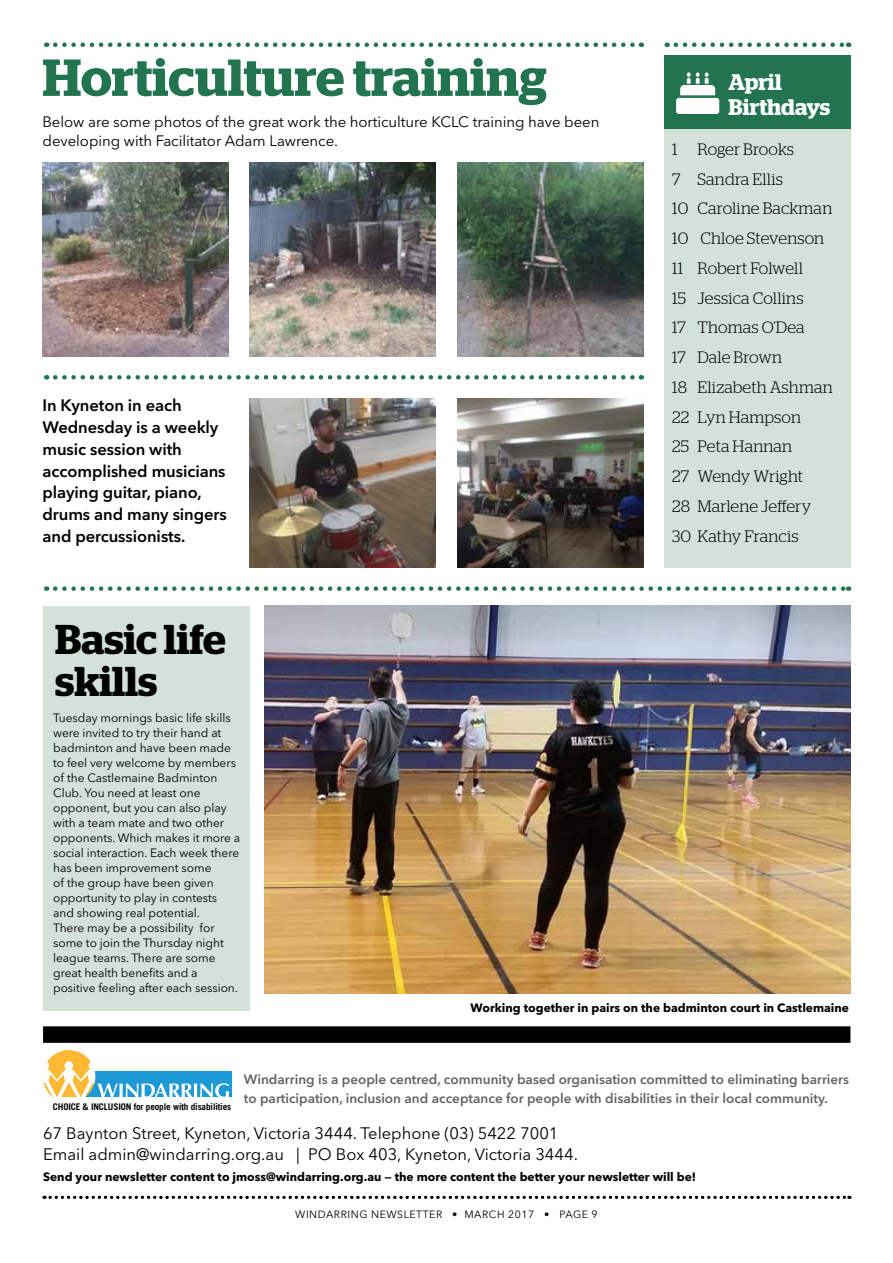
<style>
.page{position:relative;width:893px;height:1263px;background:#fff}
.page>*{position:absolute;margin:0;border:0;box-sizing:border-box;transform-origin:0 0}
.t1{font:600 52.05px "Stag";letter-spacing:.005em;color:#21744f}
.t2{font:600 41.55px/42px "Stag";color:#000}
.t3{font:600 22.5px/25.5px "Stag";color:#fff}
.t4{font:300 16.5px/29.7px "Stag";letter-spacing:.01em;color:#000}
.t5{font:600 16.5px/21.8px "Avenir Next LT Pro";letter-spacing:-.005em;color:#000}
.t6{font:16.5px/21px "Avenir Next LT Pro";color:#000}
.t7{font:15px/19.5px "Avenir Next LT Pro";letter-spacing:-.005em;color:#000}
.t8{font:600 13.5px/19.5px "Avenir Next LT Pro";color:#636466}
.t9{font:12px/15px "Avenir Next LT Pro";letter-spacing:-.005em;color:#000}
.t10{font:700 12px "Avenir Next LT Pro";color:#000}
.t11{font:10.5px "Avenir Next LT Pro";letter-spacing:.05em;color:#000}
.t12{font:700 9.15px "Trade Gothic";letter-spacing:-.015em;color:#000}
</style>
<div class="page">
<div style="left:664px;top:56px;width:186px;height:73px;background:#21744f"></div>
<div style="left:44px;top:606px;width:206px;height:405px;background:#d3e1d8"></div>
<div style="left:43px;top:1050px;width:52px;height:53px;background:#fdb933;border-radius:50%"></div>
<svg style="left:43px;top:1061px;width:186px;height:36px"></svg>
<div style="left:49px;top:1097px;width:184px;height:11px;background:#fff"></div>
<div style="left:43px;top:1026px;width:807px;height:17px;background:#000"></div>
<svg style="left:676px;top:43px;width:173px;height:4px"></svg>
<svg style="left:55px;top:43px;width:587px;height:4px"></svg>
<svg style="left:55px;top:375px;width:587px;height:5px"></svg>
<svg style="left:55px;top:586px;width:794px;height:5px"></svg>
<svg style="left:44px;top:1196px;width:806px;height:3px"></svg>
<div style="left:664px;top:129px;width:186px;height:439px;background:#d3e1d8"></div>
<img style="left:43px;top:162px;width:186px;height:194px">
<img style="left:250px;top:162px;width:186px;height:194px">
<img style="left:250px;top:398px;width:186px;height:169px">
<img style="left:457px;top:398px;width:186px;height:169px">
<img style="left:457px;top:162px;width:186px;height:194px">
<img style="left:265px;top:606px;width:585px;height:388px">
<svg style="left:680px;top:72px;width:35px;height:23px"></svg>
<div style="left:676px;top:98px;width:43px;height:16px;background:#fff;border-radius:3px"></div>
<h1 class="t1" style="left:43px;top:47px;width:506px">Horticulture training</h1>
<p class="t7" style="left:43px;top:112px;width:558px">Below are some photos of the great work the horticulture KCLC training have been developing with Facilitator Adam Lawrence.</p>
<h3 class="t5" style="left:43px;top:395px;width:186px">In Kyneton in each<br>Wednesday is a weekly music session with accomplished musicians playing guitar, piano, drums and many singers and percussionists.</h3>
<h2 class="t2" style="left:55px;top:618px;width:172px">Basic life skills</h2>
<p class="t9" style="left:53px;top:710px;width:189px">Tuesday mornings basic life skills were invited to try their hand at badminton and have been made to feel very welcome by members of the Castlemaine Badminton<br>Club. You need at least one opponent, but you can also play with a team mate and two other opponents. Which makes it more a social interaction. Each week there has been improvement some<br>of the group have been given opportunity to play in contests and showing real potential.<br>There may be a possibility for some to join the Thursday night league teams. There are some great health benefits and a positive feeling after each session.</p>
<h3 class="t3" style="left:729px;top:69px;width:103px">April<br>Birthdays</h3>
<h3 class="t4" style="left:672px;top:134px;width:162px">1 Roger Brooks<br>7 Sandra Ellis<br>10 Caroline Backman<br>10 Chloe Stevenson<br>11 Robert Folwell<br>15 Jessica Collins<br>17 Thomas O’Dea<br>17 Dale Brown<br>18 Elizabeth Ashman<br>22 Lyn Hampson<br>25 Peta Hannan<br>27 Wendy Wright<br>28 Marlene Jeffery<br>30 Kathy Francis</h3>
<p class="t10" style="left:471px;top:1000px;width:380px">Working together in pairs on the badminton court in Castlemaine</p>
<p class="t8" style="left:244px;top:1069px;width:607px">Windarring is a people centred, community based organisation committed to eliminating barriers to participation, inclusion and acceptance for people with disabilities in their local community.</p>
<p class="t12" style="left:53px;top:1101px;width:180px">CHOICE &amp; INCLUSION for people with disabilities</p>
<h3 class="t6" style="left:43px;top:1122px;width:536px">67 Baynton Street, Kyneton, Victoria 3444. Telephone (03) 5422 7001<br>Email admin@windarring.org.au | PO Box 403, Kyneton, Victoria 3444.</h3>
<p class="t10" style="left:43px;top:1169px;width:655px">Send your newsletter content to jmoss@windarring.org.au — the more content the better your newsletter will be!</p>
<p class="t11" style="left:295px;top:1208px;width:304px">WINDARRING NEWSLETTER • MARCH 2017 • PAGE 9</p>
</div>
